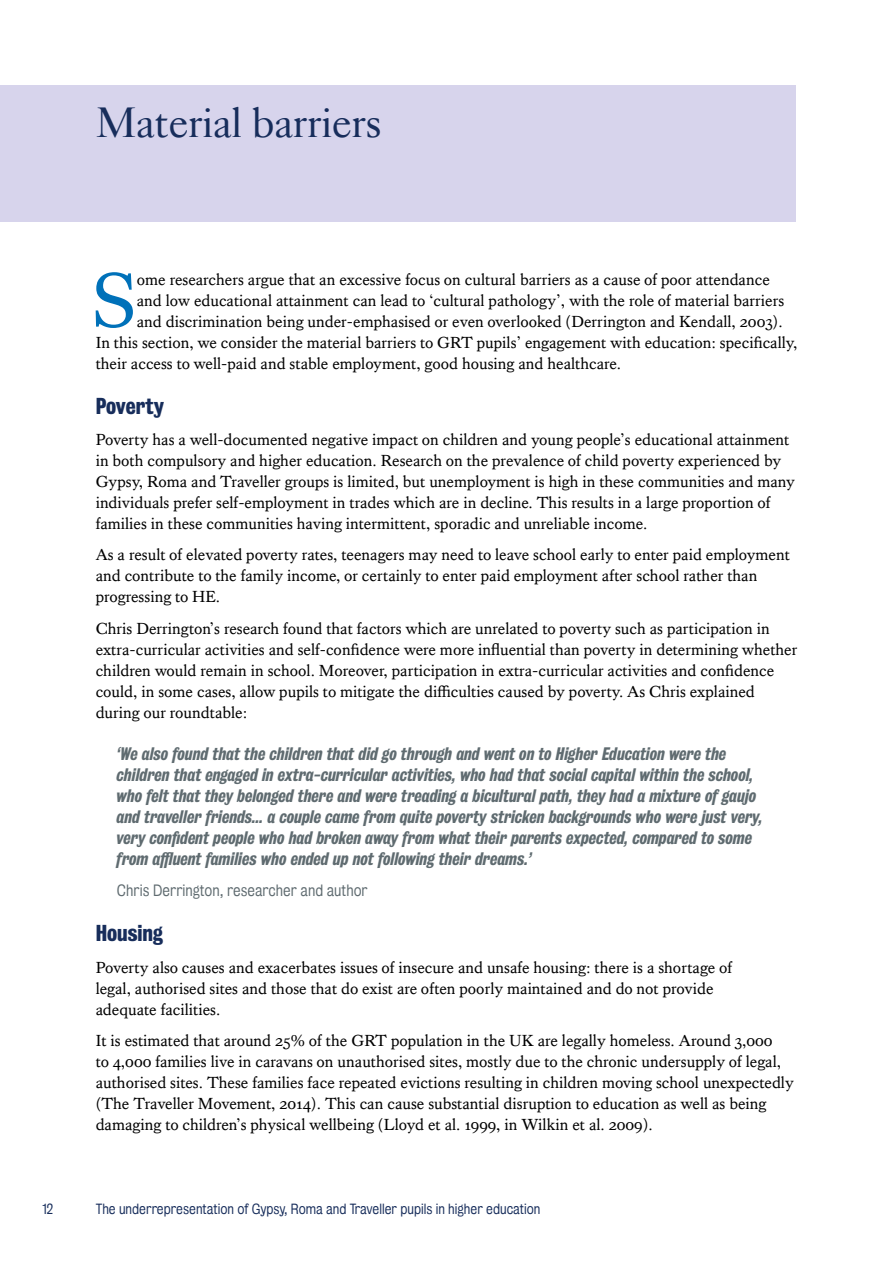
<style>
.page{position:relative;width:893px;height:1263px;background:#fff}
.page>*{position:absolute;margin:0;border:0;box-sizing:border-box;transform-origin:0 0}
.t1{font:78.9px "Kings Caslon Text";color:#0071b9}
.t2{font:42px "Kings Caslon Display";color:#172d5b}
.t3{font:21px "Kings Bureau Grot Three Seven";color:#172d5b}
.t4{font:16.5px/21px "Kings Caslon Text";color:#000}
.t5{font:italic 16.5px/21px "Kings Bureau Grot Three Seven";color:#5f6b70}
.t6{font:15px "Kings Bureau Grot Five One";color:#5f6b70}
.t7{font:13.5px "Kings Bureau Grot Five One";color:#172d5b}
</style>
<div class="page">
<div style="left:0;top:86px;width:796px;height:136px;background:#d7d4ec"></div>
<h2 class="t2" style="left:96px;top:98px;width:287px">Material barriers</h2>
<h1 class="t1" style="left:90px;top:254px;width:48px">S</h1>
<p class="t4" style="left:137px;top:269px;width:634px">ome researchers argue that an excessive focus on cultural barriers as a cause of poor attendance</p>
<p class="t4" style="left:137px;top:290px;width:649px">and low educational attainment can lead to ‘cultural pathology’, with the role of material barriers</p>
<p class="t4" style="left:137px;top:311px;width:647px">and discrimination being under-emphasised or even overlooked (Derrington and Kendall, 2003).</p>
<p class="t4" style="left:96px;top:332px;width:703px">In this section, we consider the material barriers to GRT pupils’ engagement with education: specifically,</p>
<p class="t4" style="left:96px;top:353px;width:527px">their access to well-paid and stable employment, good housing and healthcare.</p>
<p class="t3" style="left:96px;top:393px;width:70px">Poverty</p>
<p class="t4" style="left:96px;top:429px;width:701px">Poverty has a well-documented negative impact on children and young people’s educational attainment in both compulsory and higher education. Research on the prevalence of child poverty experienced by Gypsy, Roma and Traveller groups is limited, but unemployment is high in these communities and many individuals prefer self-employment in trades which are in decline. This results in a large proportion of families in these communities having intermittent, sporadic and unreliable income.</p>
<p class="t4" style="left:96px;top:544px;width:696px">As a result of elevated poverty rates, teenagers may need to leave school early to enter paid employment and contribute to the family income, or certainly to enter paid employment after school rather than progressing to HE.</p>
<p class="t4" style="left:96px;top:618px;width:703px">Chris Derrington’s research found that factors which are unrelated to poverty such as participation in extra-curricular activities and self-confidence were more influential than poverty in determining whether children would remain in school. Moreover, participation in extra-curricular activities and confidence could, in some cases, allow pupils to mitigate the difficulties caused by poverty. As Chris explained during our roundtable:</p>
<p class="t5" style="left:117px;top:743px;width:647px">‘We also found that the children that did go through and went on to Higher Education were the children that engaged in extra-curricular activities, who had that social capital within the school, who felt that they belonged there and were treading a bicultural path, they had a mixture of gaujo and traveller friends... a couple came from quite poverty stricken backgrounds who were just very, very confident people who had broken away from what their parents expected, compared to some from affluent families who ended up not following their dreams.’</p>
<p class="t6" style="left:117px;top:882px;width:252px">Chris Derrington, researcher and author</p>
<p class="t3" style="left:96px;top:921px;width:69px">Housing</p>
<p class="t4" style="left:96px;top:956px;width:638px">Poverty also causes and exacerbates issues of insecure and unsafe housing: there is a shortage of legal, authorised sites and those that do exist are often poorly maintained and do not provide adequate facilities.</p>
<p class="t4" style="left:96px;top:1030px;width:700px">It is estimated that around 25% of the GRT population in the UK are legally homeless. Around 3,000<br>to 4,000 families live in caravans on unauthorised sites, mostly due to the chronic undersupply of legal, authorised sites. These families face repeated evictions resulting in children moving school unexpectedly (The Traveller Movement, 2014). This can cause substantial disruption to education as well as being damaging to children’s physical wellbeing (Lloyd et al. 1999, in Wilkin et al. 2009).</p>
<p class="t7" style="left:42px;top:1201px;width:13px">12</p>
<p class="t7" style="left:96px;top:1201px;width:446px">The underrepresentation of Gypsy, Roma and Traveller pupils in higher education</p>
</div>
